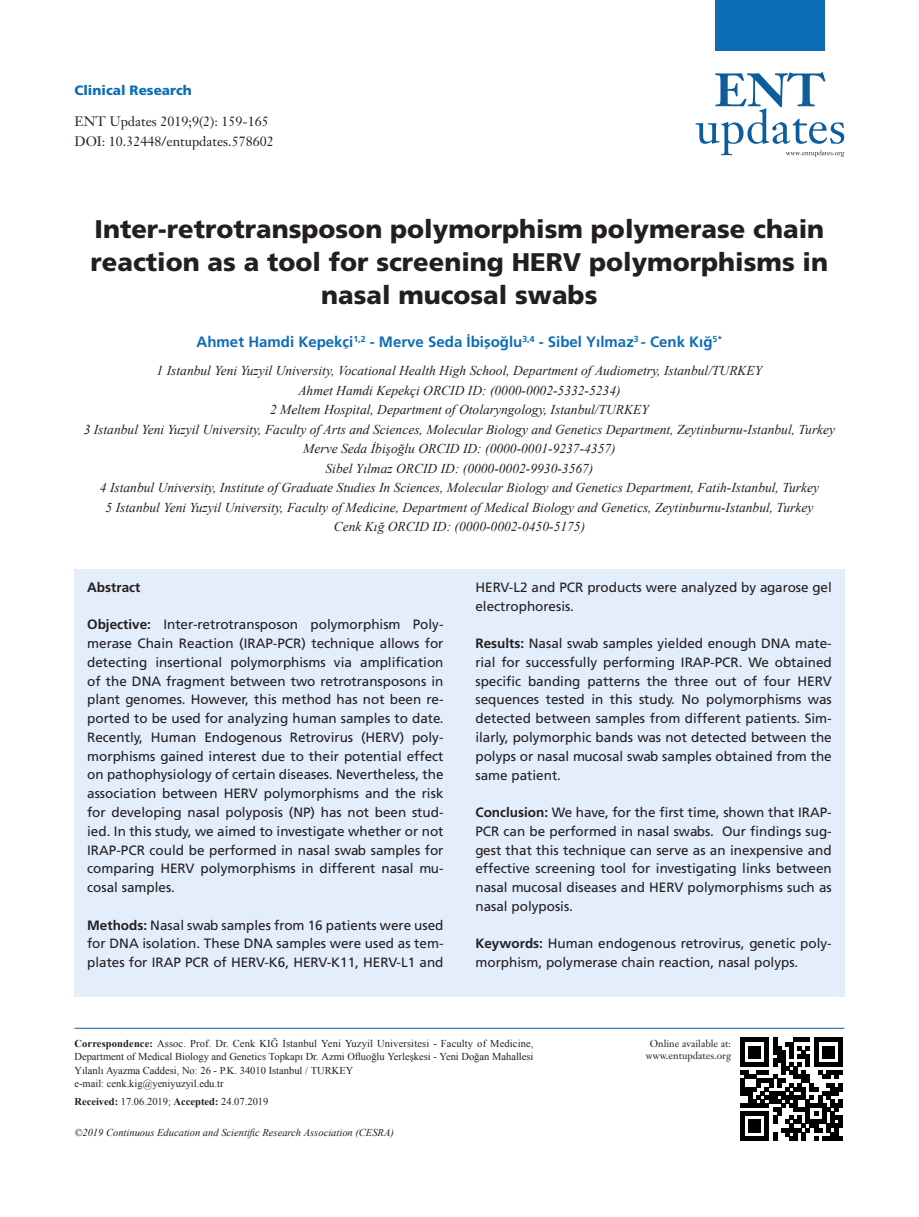
<style>
.page{position:relative;width:919px;height:1217px;background:#fff}
.page>*{position:absolute;margin:0;border:0;box-sizing:border-box;transform-origin:0 0}
.t1{font:25.5px/33px "Frutiger Black Nr Tr";color:#231f20;text-align:center}
.t2{font:15px "Frutiger Bold Tr";color:#0d6cb6}
.t3{font:13.5px/18.8px "Frutiger Normal Tr";color:#231f20;text-align:justify}
.t4{font:italic 13.5px/19.5px "Times New Roman";color:#231f20;text-align:center}
.t5{font:13.5px/19.5px "Janson Text LT Std";color:#231f20}
.t6{font:13.5px "Frutiger Black Nr Tr";color:#0d6cb6}
.t7{font:13.5px "Frutiger Bold Tr";color:#231f20}
.t8{font:10.5px/13.5px "Times New Roman";color:#231f20}
.t9{font:italic 10.5px "Times New Roman";color:#231f20}
.t10{font:700 10.5px "Times New Roman";color:#231f20}
.t11{font:10.05px/12px "Janson Text LT Std";color:#231f20;text-align:center}
.s1{font-family:"Frutiger Bold Tr"}
.s2{font-weight:700}
.s3{font-weight:400}
</style>
<div class="page">
<div style="left:715px;top:0;width:110px;height:51px;background:#0d6cb6"></div>
<svg style="left:695px;top:72px;width:149px;height:85px"></svg>
<svg style="left:740px;top:1037px;width:103px;height:104px"></svg>
<svg style="left:740px;top:1037px;width:102px;height:102px"></svg>
<hr style="left:74px;top:1027px;width:770px;height:1px;background:#0063b0">
<div style="left:74px;top:568px;width:770px;height:427px;background:#e4edfa"></div>
<p class="t6" style="left:74px;top:82px;width:119px">Clinical Research</p>
<p class="t5" style="left:74px;top:112px;width:201px">ENT Updates 2019;9(2): 159-165<br>DOI: 10.32448/entupdates.578602</p>
<h1 class="t1" style="left:91px;top:212px;width:739px">Inter-retrotransposon polymorphism polymerase chain reaction as a tool for screening HERV polymorphisms in nasal mucosal swabs</h1>
<p class="t2" style="left:197px;top:333px;width:527px">Ahmet Hamdi Kepekçi<sup>1,2</sup> - Merve Seda İbişoğlu<sup>3,4</sup> - Sibel Yılmaz<sup>3</sup> - Cenk Kığ<sup>5*</sup></p>
<p class="t4" style="left:84px;top:360px;width:753px">1 Istanbul Yeni Yuzyil University, Vocational Health High School, Department of Audiometry, Istanbul/TURKEY<br>Ahmet Hamdi Kepekçi ORCID ID: (0000-0002-5332-5234)<br>2 Meltem Hospital, Department of Otolaryngology, Istanbul/TURKEY<br>3 Istanbul Yeni Yuzyil University, Faculty of Arts and Sciences, Molecular Biology and Genetics Department, Zeytinburnu-Istanbul, Turkey Merve Seda İbişoğlu ORCID ID: (0000-0001-9237-4357)<br>Sibel Yılmaz ORCID ID: (0000-0002-9930-3567)<br>4 Istanbul University, Institute of Graduate Studies In Sciences, Molecular Biology and Genetics Department, Fatih-Istanbul, Turkey<br>5 Istanbul Yeni Yuzyil University, Faculty of Medicine, Department of Medical Biology and Genetics, Zeytinburnu-Istanbul, Turkey<br>Cenk Kığ ORCID ID: (0000-0002-0450-5175)</p>
<p class="t7" style="left:87px;top:579px;width:55px">Abstract</p>
<p class="t3" style="left:87px;top:615px;width:358px"><span class="s1">Objective:</span> Inter-retrotransposon polymorphism Poly&shy;merase Chain Reaction (IRAP-PCR) technique allows for detecting insertional polymorphisms via amplification of the DNA fragment between two retrotransposons in plant genomes. However, this method has not been re&shy;ported to be used for analyzing human samples to date.<br>Recently, Human Endogenous Retrovirus (HERV) poly&shy;morphisms gained interest due to their potential effect on pathophysiology of certain diseases. Nevertheless, the association between HERV polymorphisms and the risk for developing nasal polyposis (NP) has not been stud&shy;ied. In this study, we aimed to investigate whether or not IRAP-PCR could be performed in nasal swab samples for comparing HERV polymorphisms in different nasal mu&shy;cosal samples.</p>
<p class="t3" style="left:87px;top:915px;width:358px"><span class="s1">Methods:</span> Nasal swab samples from 16 patients were used for DNA isolation. These DNA samples were used as tem&shy;plates for IRAP PCR of HERV-K6, HERV-K11, HERV-L1 and</p>
<p class="t3" style="left:475px;top:577px;width:358px">HERV-L2 and PCR products were analyzed by agarose gel electrophoresis.</p>
<p class="t3" style="left:475px;top:633px;width:358px"><span class="s1">Results:</span> Nasal swab samples yielded enough DNA mate&shy;rial for successfully performing IRAP-PCR. We obtained specific banding patterns the three out of four HERV sequences tested in this study. No polymorphisms was detected between samples from different patients. Sim&shy;ilarly, polymorphic bands was not detected between the polyps or nasal mucosal swab samples obtained from the same patient.</p>
<p class="t3" style="left:475px;top:802px;width:358px"><span class="s1">Conclusion:</span> We have, for the first time, shown that IRAP-PCR can be performed in nasal swabs. Our findings sug&shy;gest that this technique can serve as an inexpensive and effective screening tool for investigating links between nasal mucosal diseases and HERV polymorphisms such as nasal polyposis.</p>
<p class="t3" style="left:475px;top:933px;width:358px"><span class="s1">Keywords:</span> Human endogenous retrovirus, genetic poly&shy;morphism, polymerase chain reaction, nasal polyps.</p>
<p class="t8" style="left:74px;top:1036px;width:460px"><span class="s2">Correspondence:</span> Assoc. Prof. Dr. Cenk KIĞ Istanbul Yeni Yuzyil Universitesi - Faculty of Medicine, Department of Medical Biology and Genetics Topkapı Dr. Azmi Ofluoğlu Yerleşkesi - Yeni Doğan Mahallesi Yılanlı Ayazma Caddesi, No: 26 - P.K. 34010 Istanbul / TURKEY<br>e-mail: cenk.kig@yeniyuzyil.edu.tr</p>
<p class="t10" style="left:74px;top:1093px;width:195px">Received: <span class="s3">17.</span><span class="s3">0</span><span class="s3">6.</span><span class="s3">20</span><span class="s3">19;</span> Accepted: <span class="s3">24.</span><span class="s3">0</span><span class="s3">7.</span><span class="s3">20</span><span class="s3">19</span></p>
<p class="t9" style="left:74px;top:1125px;width:321px">©2019 Continuous Education and Scientific Research Association (CESRA)</p>
<p class="t11" style="left:645px;top:1037px;width:87px">Online available at: www.entupdates.org</p>
</div>
